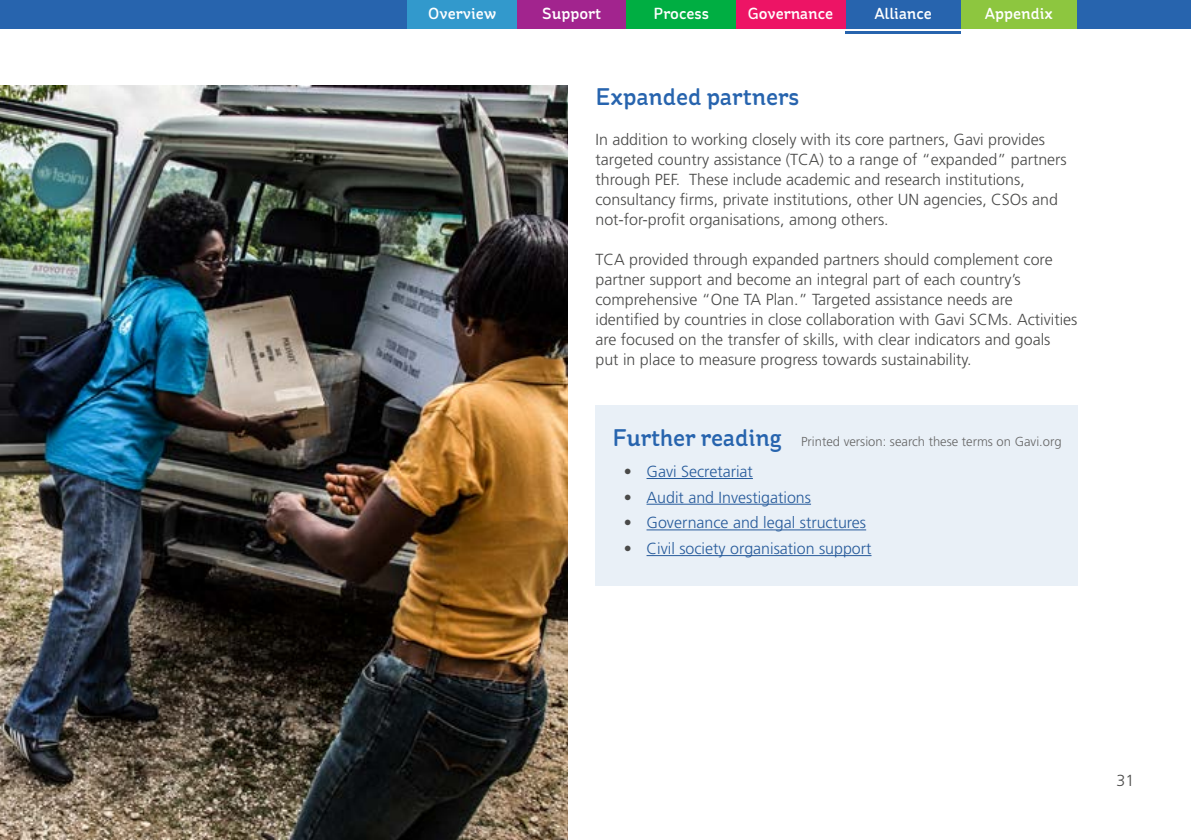
<style>
.page{position:relative;width:1191px;height:840px;background:#fff}
.page>*{position:absolute;margin:0;border:0;box-sizing:border-box;transform-origin:0 0}
.t1{font:500 24px "St Ryde";color:#2764ae}
.t2{font:300 16px/20px "Frutiger LT Std";color:#4a4a49}
.t3{font:300 16px "Frutiger LT Std";color:#275b9b}
.t4{font:500 16px "St Ryde";color:#fff}
.t5{font:300 13px "Frutiger LT Std";color:#666}
.s1{color:#4a4a49}
</style>
<div class="page">
<div style="left:595px;top:405px;width:482px;height:180px;background:#e9f0f7"></div>
<hr style="left:646px;top:478px;width:107px;height:1px;background:#275b9b">
<hr style="left:646px;top:503px;width:165px;height:1px;background:#275b9b">
<hr style="left:646px;top:529px;width:220px;height:1px;background:#275b9b">
<hr style="left:646px;top:555px;width:225px;height:1px;background:#275b9b">
<div style="left:0;top:0;width:1191px;height:28px;background:#2764ae"></div>
<hr style="left:845px;top:31px;width:116px;height:3px;background:#2764ae">
<img style="left:0;top:85px;width:567px;height:754px">
<div style="left:517px;top:0;width:109px;height:28px;background:#a2248e"></div>
<div style="left:407px;top:0;width:110px;height:28px;background:#3299cc"></div>
<div style="left:626px;top:0;width:110px;height:28px;background:#00ae42"></div>
<div style="left:961px;top:0;width:115px;height:28px;background:#8dc63f"></div>
<div style="left:736px;top:0;width:109px;height:28px;background:#ed1465"></div>
<p class="t4" style="left:428px;top:4px;width:70px">Overview</p>
<p class="t4" style="left:542px;top:4px;width:61px">Support</p>
<p class="t4" style="left:653px;top:4px;width:57px">Process</p>
<p class="t4" style="left:748px;top:4px;width:87px">Governance</p>
<p class="t4" style="left:874px;top:4px;width:59px">Alliance</p>
<p class="t4" style="left:985px;top:4px;width:70px">Appendix</p>
<h1 class="t1" style="left:595px;top:83px;width:205px">Expanded partners</h1>
<p class="t2" style="left:595px;top:130px;width:473px">In addition to working closely with its core partners, Gavi provides targeted country assistance (TCA) to a range of “expanded” partners through PEF. These include academic and research institutions, consultancy firms, private institutions, other UN agencies, CSOs and not-for-profit organisations, among others.</p>
<p class="t2" style="left:595px;top:250px;width:483px">TCA provided through expanded partners should complement core partner support and become an integral part of each country’s comprehensive “One TA Plan.” Targeted assistance needs are identified by countries in close collaboration with Gavi SCMs. Activities are focused on the transfer of skills, with clear indicators and goals put in place to measure progress towards sustainability.</p>
<h1 class="t1" style="left:612px;top:423px;width:171px">Further reading</h1>
<p class="t3" style="left:624px;top:462px;width:131px"><span class="s1">•</span> Gavi Secretariat</p>
<p class="t3" style="left:624px;top:487px;width:189px"><span class="s1">•</span> Audit and Investigations</p>
<p class="t3" style="left:624px;top:513px;width:244px"><span class="s1">•</span> Governance and legal structures</p>
<p class="t3" style="left:624px;top:539px;width:249px"><span class="s1">•</span> Civil society organisation support</p>
<p class="t5" style="left:801px;top:433px;width:262px">Printed version: search these terms on Gavi.org</p>
<p class="t2" style="left:1116px;top:770px;width:19px">31</p>
</div>
